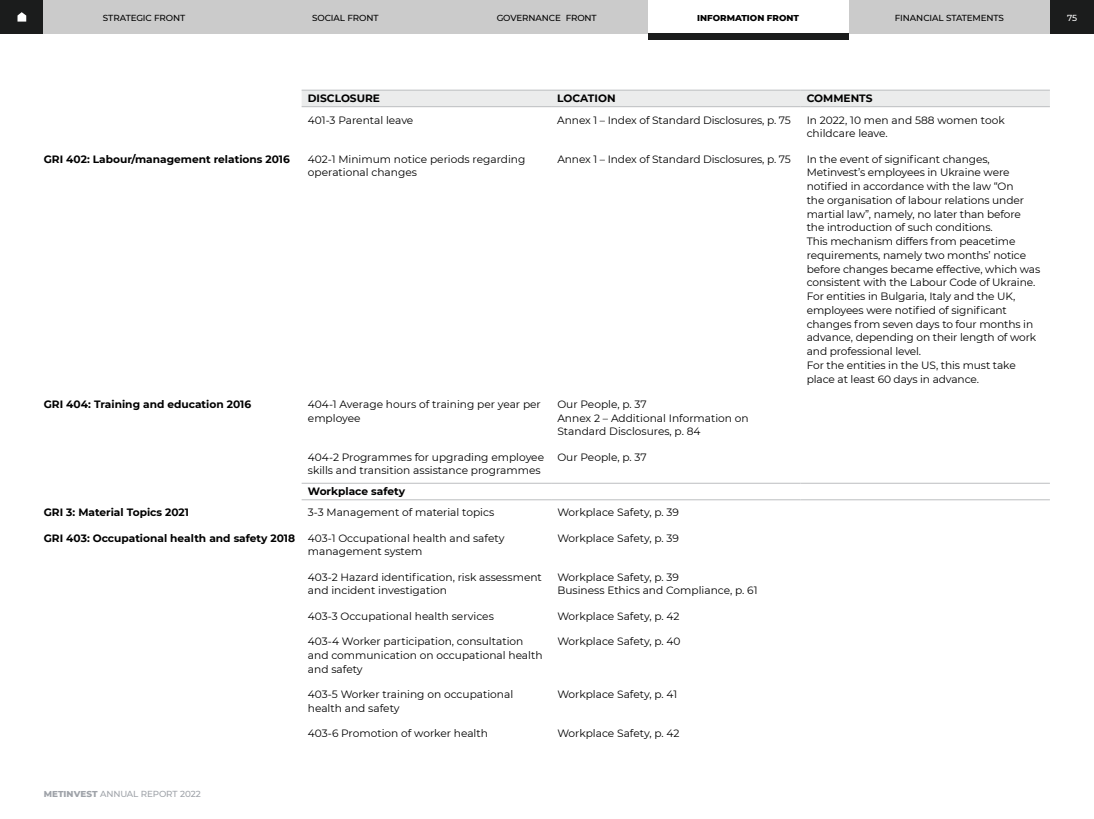
<style>
.page{position:relative;width:1094px;height:819px;background:#fff}
.page>*{position:absolute;margin:0;border:0;box-sizing:border-box;transform-origin:0 0}
.t1{font:10.62px/13.8px "Montserrat";letter-spacing:-.01em;color:#000}
.t2{font:700 10.62px "Montserrat";color:#000}
.t3{font:500 8.75px "Montserrat";letter-spacing:-.01em;color:#000}
.t4{font:500 8.75px "Montserrat";letter-spacing:-.01em;color:#9fa3a9}
.t5{font:800 8.75px "Montserrat";color:#000}
.t6{font:500 8.75px "Montserrat";color:#fff}
.s1{font-weight:700}
.s2{font-weight:800}
</style>
<div class="page">
<div style="left:302px;top:91px;width:748px;height:15px;background:#ebecec"></div>
<hr style="left:302px;top:90px;width:249px;height:1px;background:#bcbec0">
<hr style="left:551px;top:90px;width:249px;height:1px;background:#bcbec0">
<hr style="left:800px;top:90px;width:250px;height:1px;background:#bcbec0">
<hr style="left:302px;top:106px;width:249px;height:1px;background:#bcbec0">
<hr style="left:551px;top:106px;width:249px;height:1px;background:#bcbec0">
<hr style="left:800px;top:106px;width:250px;height:1px;background:#bcbec0">
<hr style="left:302px;top:483px;width:249px;height:1px;background:#bcbec0">
<hr style="left:551px;top:483px;width:249px;height:1px;background:#bcbec0">
<hr style="left:800px;top:483px;width:250px;height:1px;background:#bcbec0">
<hr style="left:302px;top:499px;width:249px;height:1px;background:#bcbec0">
<hr style="left:551px;top:499px;width:249px;height:1px;background:#bcbec0">
<hr style="left:800px;top:499px;width:250px;height:1px;background:#bcbec0">
<div style="left:1050px;top:0;width:44px;height:34px;background:#1b1c1c"></div>
<div style="left:0;top:0;width:44px;height:34px;background:#1b1c1c"></div>
<div style="left:44px;top:0;width:1006px;height:34px;background:#cbcbcb"></div>
<div style="left:648px;top:0;width:200px;height:34px;background:#fff"></div>
<div style="left:648px;top:34px;width:200px;height:6px;background:#1b1c1c"></div>
<svg style="left:18px;top:12px;width:8px;height:10px"></svg>
<p class="t3" style="left:103px;top:12px;width:84px">STRATEGIC FRONT</p>
<p class="t3" style="left:312px;top:12px;width:68px">SOCIAL FRONT</p>
<p class="t3" style="left:497px;top:12px;width:102px">GOVERNANCE FRONT</p>
<p class="t5" style="left:697px;top:11px;width:103px">INFORMATION FRONT</p>
<p class="t3" style="left:895px;top:12px;width:111px">FINANCIAL STATEMENTS</p>
<p class="t6" style="left:1067px;top:12px;width:12px">75</p>
<p class="t2" style="left:308px;top:91px;width:74px">DISCLOSURE</p>
<p class="t2" style="left:557px;top:91px;width:60px">LOCATION</p>
<p class="t2" style="left:807px;top:91px;width:67px">СOMMENTS</p>
<p class="t1" style="left:308px;top:112px;width:107px">401-3 Parental leave</p>
<p class="t1" style="left:557px;top:112px;width:235px">Annex 1 – Index of Standard Disclosures, p. 75</p>
<p class="t1" style="left:807px;top:112px;width:199px">In 2022, 10 men and 588 women took childcare leave.</p>
<p class="t2" style="left:44px;top:151px;width:248px">GRI 402: Labour/management relations 2016</p>
<p class="t1" style="left:308px;top:152px;width:219px">402-1 Minimum notice periods regarding operational changes</p>
<p class="t1" style="left:557px;top:152px;width:235px">Annex 1 – Index of Standard Disclosures, p. 75</p>
<p class="t1" style="left:807px;top:152px;width:235px">In the event of significant changes, Metinvest’s employees in Ukraine were notified in accordance with the law “On<br>the organisation of labour relations under martial law”, namely, no later than before the introduction of such conditions.<br>This mechanism differs from peacetime requirements, namely two months’ notice before changes became effective, which was consistent with the Labour Code of Ukraine.<br>For entities in Bulgaria, Italy and the UK, employees were notified of significant changes from seven days to four months in advance, depending on their length of work and professional level.<br>For the entities in the US, this must take place at least 60 days in advance.</p>
<p class="t2" style="left:44px;top:396px;width:209px">GRI 404: Training and education 2016</p>
<p class="t1" style="left:308px;top:397px;width:234px">404-1 Average hours of training per year per employee</p>
<p class="t1" style="left:557px;top:397px;width:193px">Our People, p. 37<br>Annex 2 – Additional Information on<br>Standard Disclosures, p. 84</p>
<p class="t1" style="left:308px;top:450px;width:238px">404-2 Programmes for upgrading employee skills and transition assistance programmes</p>
<p class="t1" style="left:557px;top:450px;width:91px">Our People, p. 37</p>
<p class="t2" style="left:308px;top:484px;width:99px">Workplace safety</p>
<p class="t2" style="left:44px;top:505px;width:147px">GRI 3: Material Topics 2021</p>
<p class="t1" style="left:308px;top:505px;width:188px">3-3 Management of material topics</p>
<p class="t1" style="left:557px;top:505px;width:123px">Workplace Safety, p. 39</p>
<p class="t1" style="left:308px;top:530px;width:198px;text-indent:-264px"><span class="s1">GRI 403: Occupational health and safety 2018</span> 403-1 Occupational health and safety management system</p>
<p class="t1" style="left:557px;top:530px;width:123px">Workplace Safety, p. 39</p>
<p class="t1" style="left:308px;top:569px;width:235px">403-2 Hazard identification, risk assessment and incident investigation</p>
<p class="t1" style="left:557px;top:569px;width:202px">Workplace Safety, p. 39<br>Business Ethics and Compliance, p. 61</p>
<p class="t1" style="left:308px;top:608px;width:187px">403-3 Occupational health services</p>
<p class="t1" style="left:557px;top:608px;width:124px">Workplace Safety, p. 42</p>
<p class="t1" style="left:308px;top:634px;width:236px">403-4 Worker participation, consultation and communication on occupational health and safety</p>
<p class="t1" style="left:557px;top:634px;width:125px">Workplace Safety, p. 40</p>
<p class="t1" style="left:308px;top:687px;width:207px">403-5 Worker training on occupational health and safety</p>
<p class="t1" style="left:557px;top:687px;width:121px">Workplace Safety, p. 41</p>
<p class="t1" style="left:308px;top:726px;width:182px">403-6 Promotion of worker health</p>
<p class="t1" style="left:557px;top:726px;width:124px">Workplace Safety, p. 42</p>
<p class="t4" style="left:44px;top:788px;width:159px"><span class="s2">METINVEST</span> ANNUAL REPORT 2022</p>
</div>
